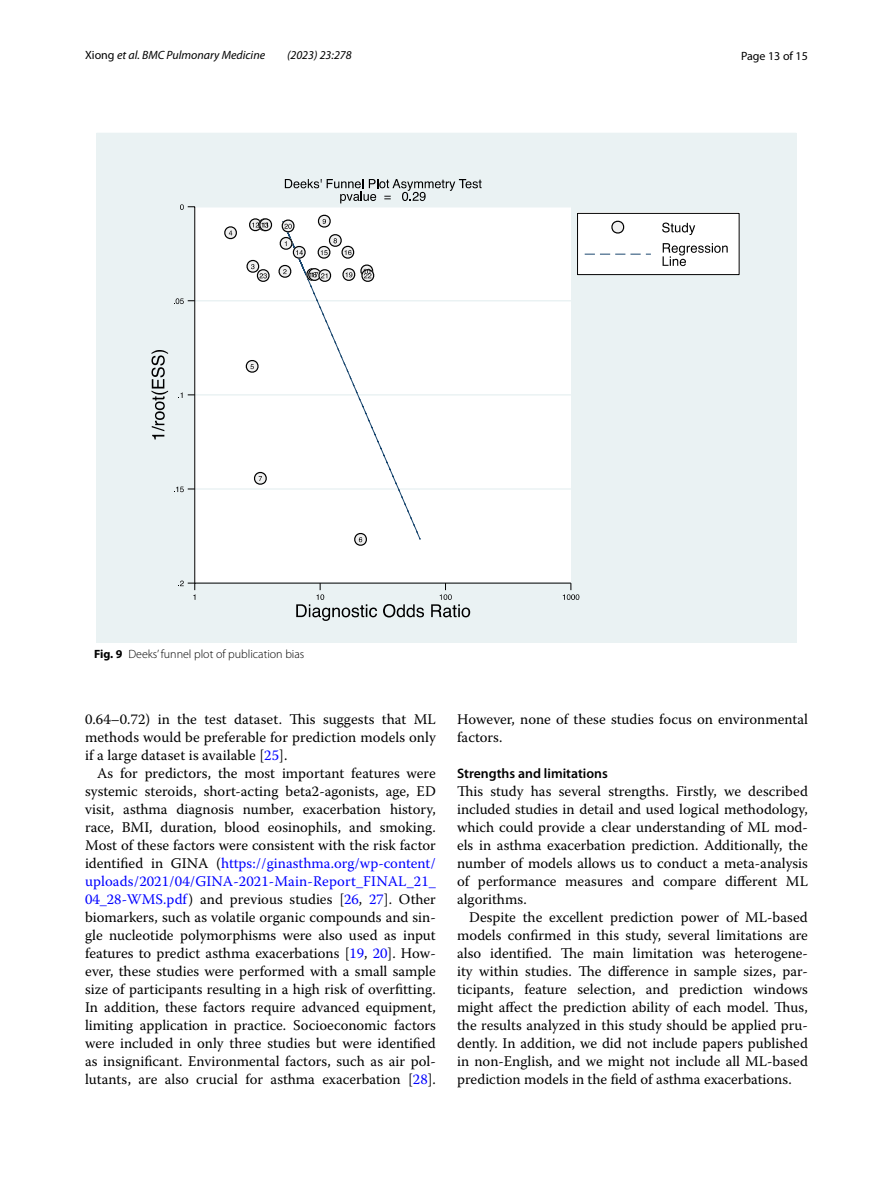
<style>
.page{position:relative;width:893px;height:1187px;background:#fff}
.page>*{position:absolute;margin:0;border:0;box-sizing:border-box;transform-origin:0 0}
.t1{font:14.7px/18px "Warnock Pro";color:#000;text-align:justify}
.t2{font:600 13.8px "Myriad Pro";color:#000}
.t3{font:italic 12px "Myriad Pro";color:#000}
.t4{font:300 12px "Myriad Pro";color:#000}
.t5{font:12px "Myriad Pro";color:#000}
.s1{font-style:normal}
.s2{font-weight:700}
.s3{color:#00f}
</style>
<div class="page">
<div style="left:96px;top:133px;width:701px;height:509px;background:#eaf2f3"></div>
<svg style="left:195px;top:207px;width:376px;height:375px"></svg>
<hr style="left:195px;top:206px;width:376px;height:1px;background:#eaf2f3">
<hr style="left:195px;top:300px;width:376px;height:1px;background:#eaf2f3">
<hr style="left:195px;top:394px;width:376px;height:1px;background:#eaf2f3">
<hr style="left:195px;top:488px;width:376px;height:1px;background:#eaf2f3">
<svg style="left:282px;top:220px;width:139px;height:323px"></svg>
<svg style="left:223px;top:225px;width:15px;height:16px"></svg>
<svg style="left:245px;top:359px;width:14px;height:15px"></svg>
<svg style="left:353px;top:531px;width:15px;height:16px"></svg>
<svg style="left:252px;top:471px;width:15px;height:14px"></svg>
<svg style="left:245px;top:214px;width:130px;height:69px"></svg>
<hr style="left:194px;top:207px;width:1px;height:376px;background:#000">
<svg style="left:180px;top:204px;width:15px;height:6px"></svg>
<svg style="left:174px;top:298px;width:21px;height:6px"></svg>
<svg style="left:178px;top:392px;width:17px;height:6px"></svg>
<svg style="left:174px;top:486px;width:21px;height:6px"></svg>
<svg style="left:151px;top:350px;width:17px;height:89px"></svg>
<hr style="left:195px;top:582px;width:376px;height:1px;background:#000">
<svg style="left:178px;top:580px;width:17px;height:19px"></svg>
<svg style="left:563px;top:583px;width:16px;height:17px"></svg>
<svg style="left:296px;top:583px;width:81px;height:38px"></svg>
<svg style="left:383px;top:604px;width:41px;height:13px"></svg>
<svg style="left:431px;top:583px;width:39px;height:34px"></svg>
<svg style="left:577px;top:212px;width:163px;height:63px"></svg>
<svg style="left:285px;top:179px;width:197px;height:24px"></svg>
<p class="t3" style="left:85px;top:48px;width:182px"><span class="s1">Xiong</span> et al. BMC Pulmonary Medicine</p>
<p class="t3" style="left:287px;top:48px;width:66px">(2023) 23:278</p>
<p class="t5" style="left:741px;top:48px;width:68px">Page 13 of 15</p>
<p class="t4" style="left:94px;top:647px;width:212px"><span class="s2">Fig. 9</span> Deeks’ funnel plot of publication bias</p>
<p class="t1" style="left:85px;top:710px;width:352px">0.64–0.72) in the test dataset. This suggests that ML methods would be preferable for prediction models only if a large dataset is available [<span class="s3">25</span>].</p>
<p class="t1" style="left:85px;top:764px;width:352px;text-indent:12px">As for predictors, the most important features were systemic steroids, short-acting beta2-agonists, age, ED visit, asthma diagnosis number, exacerbation history, race, BMI, duration, blood eosinophils, and smoking.<br>Most of these factors were consistent with the risk factor identified in GINA (<span class="s3">https://ginasthma.org/wp-content/ uploads/2021/04/GINA-2021-Main-Report_FINAL_21_ 04_28-WMS.pdf</span>) and previous studies [<span class="s3">26</span>, <span class="s3">27</span>]. Other biomarkers, such as volatile organic compounds and sin&shy;gle nucleotide polymorphisms were also used as input features to predict asthma exacerbations [<span class="s3">19</span>, <span class="s3">20</span>]. How&shy;ever, these studies were performed with a small sample size of participants resulting in a high risk of overfitting.<br>In addition, these factors require advanced equipment, limiting application in practice. Socioeconomic factors were included in only three studies but were identified as insignificant. Environmental factors, such as air pol&shy;lutants, are also crucial for asthma exacerbation [<span class="s3">28</span>].</p>
<p class="t1" style="left:457px;top:710px;width:352px">However, none of these studies focus on environmental factors.</p>
<p class="t2" style="left:457px;top:764px;width:152px">Strengths and limitations</p>
<p class="t1" style="left:457px;top:782px;width:352px">This study has several strengths. Firstly, we described included studies in detail and used logical methodology, which could provide a clear understanding of ML mod&shy;els in asthma exacerbation prediction. Additionally, the number of models allows us to conduct a meta-analysis of performance measures and compare different ML algorithms.</p>
<p class="t1" style="left:457px;top:908px;width:352px;text-indent:12px">Despite the excellent prediction power of ML-based models confirmed in this study, several limitations are also identified. The main limitation was heterogene&shy;ity within studies. The difference in sample sizes, par&shy;ticipants, feature selection, and prediction windows might affect the prediction ability of each model. Thus, the results analyzed in this study should be applied pru&shy;dently. In addition, we did not include papers published in non-English, and we might not include all ML-based prediction models in the field of asthma exacerbations.</p>
</div>
